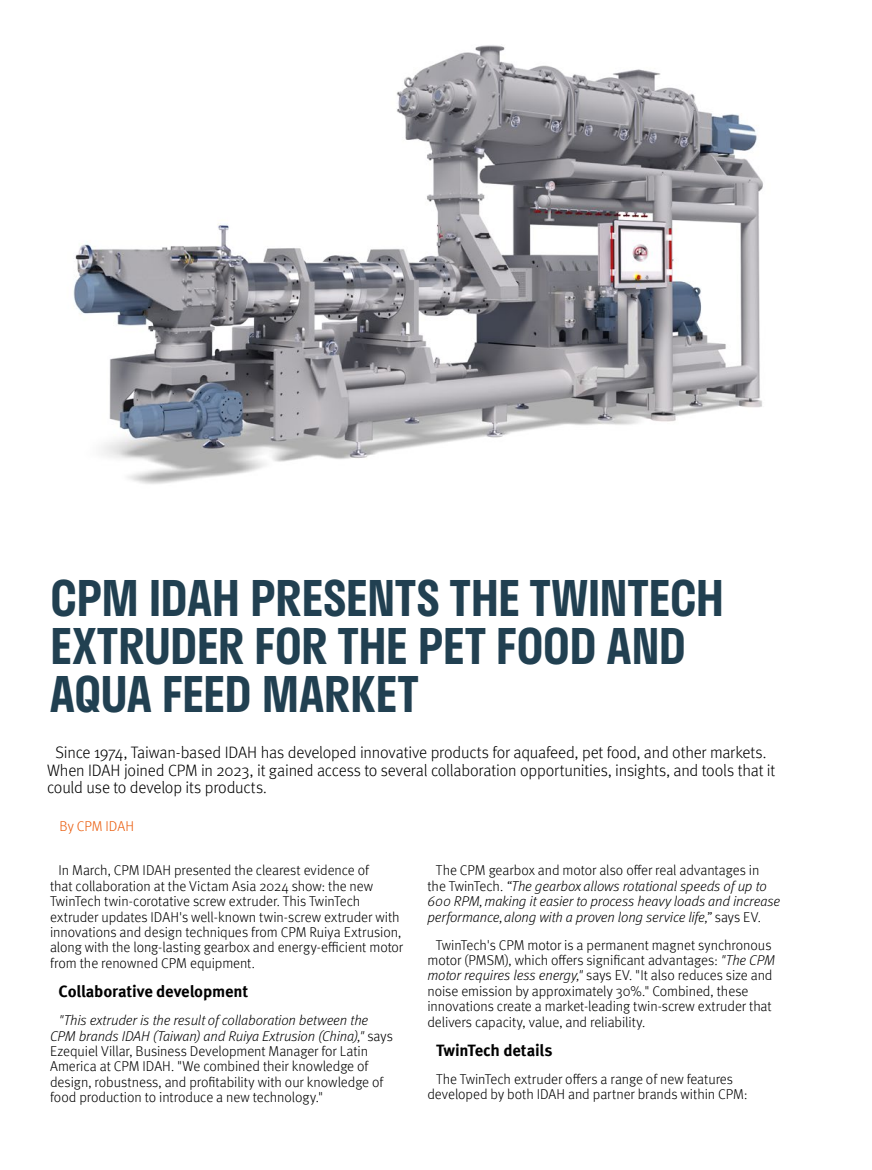
<style>
.page{position:relative;width:872px;height:1170px;background:#fff}
.page>*{position:absolute;margin:0;border:0;box-sizing:border-box;transform-origin:0 0}
.t1{font:600 48px/48px "Stratos";letter-spacing:-.01em;color:#214051}
.t2{font:300 16.5px/17.9px "Meta Pro";letter-spacing:-.015em;color:#000}
.t3{font:700 16.5px "Meta Pro";letter-spacing:-.015em;color:#000}
.t4{font:300 14.25px/15.5px "Meta Pro";letter-spacing:-.005em;color:#000}
.t5{font:italic 300 14.25px/15.5px "Meta Pro";letter-spacing:-.01em;color:#000}
.t6{font:300 14.25px "Meta Pro";color:#ea5b0b}
.s1{font-style:italic}
.s2{font-style:normal}
</style>
<div class="page">
<img style="left:73px;top:45px;width:690px;height:439px">
<h1 class="t1" style="left:50px;top:572px;width:675px">CPM IDAH PRESENTS THE TWINTECH<br>EXTRUDER FOR THE PET FOOD AND<br>AQUA FEED MARKET</h1>
<p class="t2" style="left:47px;top:742px;width:730px;text-indent:8px">Since 1974, Taiwan-based IDAH has developed innovative products for aquafeed, pet food, and other markets.<br>When IDAH joined CPM in 2023, it gained access to several collaboration opportunities, insights, and tools that it could use to develop its products.</p>
<p class="t6" style="left:60px;top:815px;width:76px">By CPM IDAH</p>
<p class="t4" style="left:50px;top:861px;width:354px;text-indent:9px">In March, CPM IDAH presented the clearest evidence of<br>that collaboration at the Victam Asia 2024 show: the new TwinTech twin-corotative screw extruder. This TwinTech extruder updates IDAH's well-known twin-screw extruder with innovations and design techniques from CPM Ruiya Extrusion, along with the long-lasting gearbox and energy-efficient motor from the renowned CPM equipment.</p>
<p class="t3" style="left:59px;top:978px;width:191px">Collaborative development</p>
<p class="t4" style="left:50px;top:1011px;width:344px;text-indent:9px"><span class="s1">"This extruder is the result of collaboration between the CPM brands IDAH (Taiwan) and Ruiya Extrusion (China),"</span> says Ezequiel Villar, Business Development Manager for Latin America at CPM IDAH. "We combined their knowledge of design, robustness, and profitability with our knowledge of food production to introduce a new technology."</p>
<p class="t5" style="left:427px;top:862px;width:354px;text-indent:9px"><span class="s2">The CPM gearbox and motor also offer real advantages in the TwinTech.</span> “The gearbox allows rotational speeds of up to 600 RPM, making it easier to process heavy loads and increase performance, along with a proven long service life,” <span class="s2">says EV.</span></p>
<p class="t4" style="left:427px;top:936px;width:349px;text-indent:9px">TwinTech's CPM motor is a permanent magnet synchronous motor (PMSM), which offers significant advantages: <span class="s1">"The CPM motor requires less energy,"</span> says EV. "It also reduces size and noise emission by approximately 30%." Combined, these innovations create a market-leading twin-screw extruder that delivers capacity, value, and reliability.</p>
<p class="t3" style="left:436px;top:1037px;width:118px">TwinTech details</p>
<p class="t4" style="left:427px;top:1070px;width:321px;text-align:center">The TwinTech extruder offers a range of new features developed by both IDAH and partner brands within CPM:</p>
</div>
